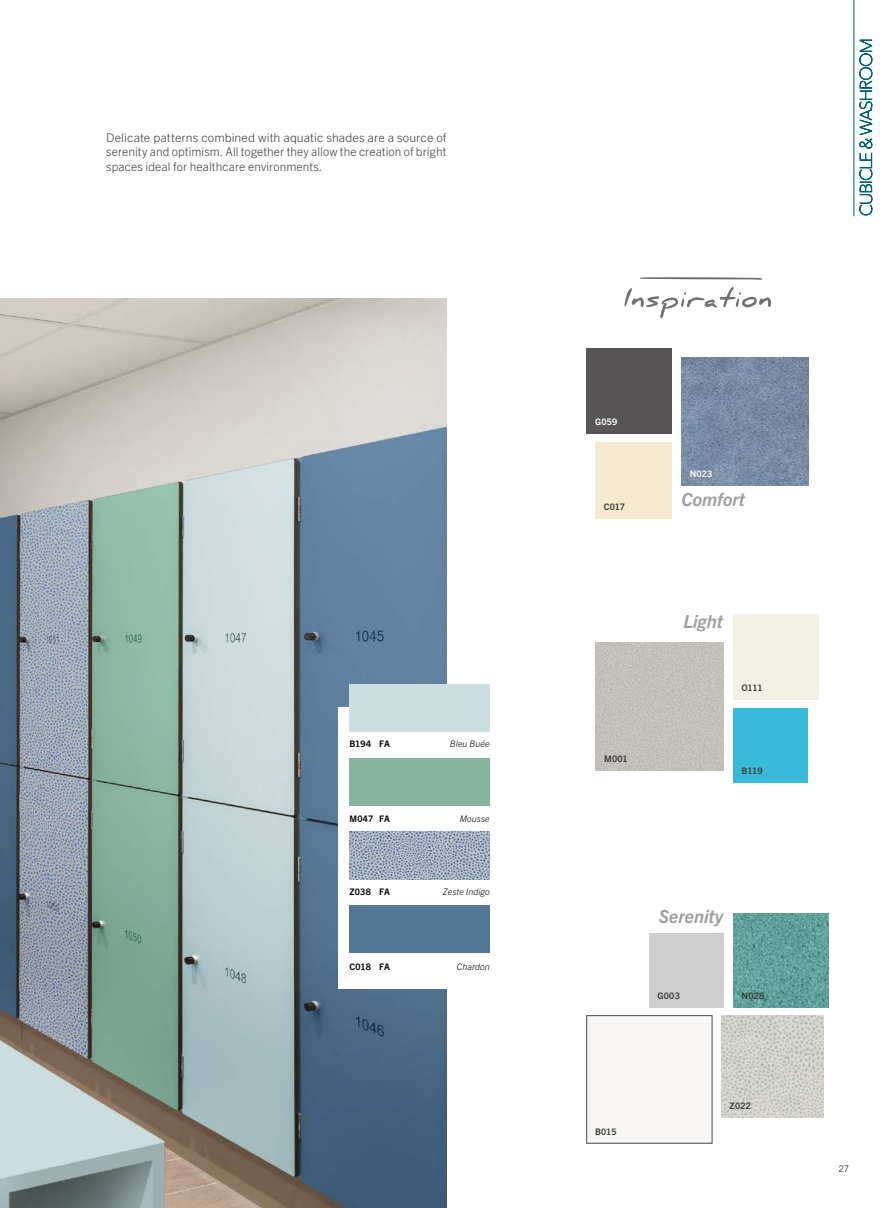
<style>
.page{position:relative;width:893px;height:1208px;background:#fff}
.page>*{position:absolute;margin:0;border:0;box-sizing:border-box;transform-origin:0 0}
.t1{font:italic 700 18px "Trade Gothic Next LT Pro";color:#9d9d9c}
.t2{font:300 12px/14.4px "Trade Gothic Next LT Pro";letter-spacing:.01em;color:#3c3c3b;text-align:justify}
.t3{font:italic 300 9px "Trade Gothic Next LT Pro";letter-spacing:.01em;color:#000}
.t4{font:700 9px "Trade Gothic Next LT Pro";letter-spacing:.015em;color:#3c3c3b}
.t5{font:700 9px "Trade Gothic Next LT Pro";letter-spacing:.005em;color:#000}
.t6{font:700 9px "Trade Gothic Next LT Pro";letter-spacing:.025em;color:#fff}
.t7{font:300 9px "Trade Gothic Next LT Pro";color:#000}
</style>
<div class="page">
<img style="left:0;top:299px;width:446px;height:909px">
<div style="left:338px;top:708px;width:153px;height:281px;background:#fff"></div>
<div style="left:349px;top:905px;width:141px;height:48px;background:#527693"></div>
<img style="left:349px;top:831px;width:141px;height:48px">
<div style="left:349px;top:758px;width:141px;height:47px;background:#86b39e"></div>
<div style="left:349px;top:684px;width:141px;height:47px;background:#cbdee0"></div>
<div style="left:587px;top:349px;width:85px;height:85px;background:#575455"></div>
<div style="left:595px;top:442px;width:77px;height:77px;background:#f5ead0"></div>
<img style="left:681px;top:358px;width:128px;height:127px">
<img style="left:596px;top:643px;width:127px;height:127px">
<div style="left:733px;top:708px;width:74px;height:74px;background:#3abad9"></div>
<img style="left:721px;top:1015px;width:102px;height:102px">
<img style="left:733px;top:913px;width:96px;height:94px">
<div style="left:587px;top:1015px;width:125px;height:128px;background:#f7f6f4"></div>
<div style="left:586px;top:1015px;width:126px;height:128px;border:1px solid #464950"></div>
<div style="left:649px;top:933px;width:74px;height:74px;background:#cecece"></div>
<svg style="left:624px;top:287px;width:147px;height:31px"></svg>
<svg style="left:640px;top:277px;width:122px;height:3px"></svg>
<hr style="left:853px;top:0;width:1px;height:216px;background:#005f74">
<svg style="left:860px;top:40px;width:12px;height:175px"></svg>
<p class="t2" style="left:106px;top:129px;width:342px">Delicate patterns combined with aquatic shades are a source of serenity and optimism. All together they allow the creation of bright spaces ideal for healthcare environments.</p>
<p class="t5" style="left:349px;top:737px;width:42px">B194 FA</p>
<p class="t3" style="left:450px;top:737px;width:41px">Bleu Buée</p>
<p class="t5" style="left:349px;top:813px;width:42px">M047 FA</p>
<p class="t3" style="left:460px;top:813px;width:32px">Mousse</p>
<p class="t5" style="left:349px;top:885px;width:42px">Z038 FA</p>
<p class="t3" style="left:443px;top:885px;width:48px">Zeste Indigo</p>
<p class="t5" style="left:349px;top:960px;width:42px">C018 FA</p>
<p class="t3" style="left:457px;top:960px;width:34px">Chardon</p>
<p class="t6" style="left:595px;top:416px;width:24px">G059</p>
<p class="t4" style="left:604px;top:501px;width:23px">C017</p>
<p class="t4" style="left:604px;top:752px;width:25px">M001</p>
<p class="t6" style="left:690px;top:467px;width:24px">N023</p>
<h1 class="t1" style="left:681px;top:487px;width:65px">Comfort</h1>
<h1 class="t1" style="left:683px;top:609px;width:41px">Light</h1>
<p class="t4" style="left:741px;top:681px;width:23px">O111</p>
<p class="t4" style="left:741px;top:764px;width:23px">B119</p>
<p class="t4" style="left:595px;top:1125px;width:23px">B015</p>
<h1 class="t1" style="left:659px;top:903px;width:66px">Serenity</h1>
<p class="t4" style="left:657px;top:989px;width:24px">G003</p>
<p class="t4" style="left:741px;top:989px;width:24px">N028</p>
<p class="t4" style="left:730px;top:1099px;width:23px">Z022</p>
<p class="t7" style="left:839px;top:1162px;width:12px">27</p>
</div>
